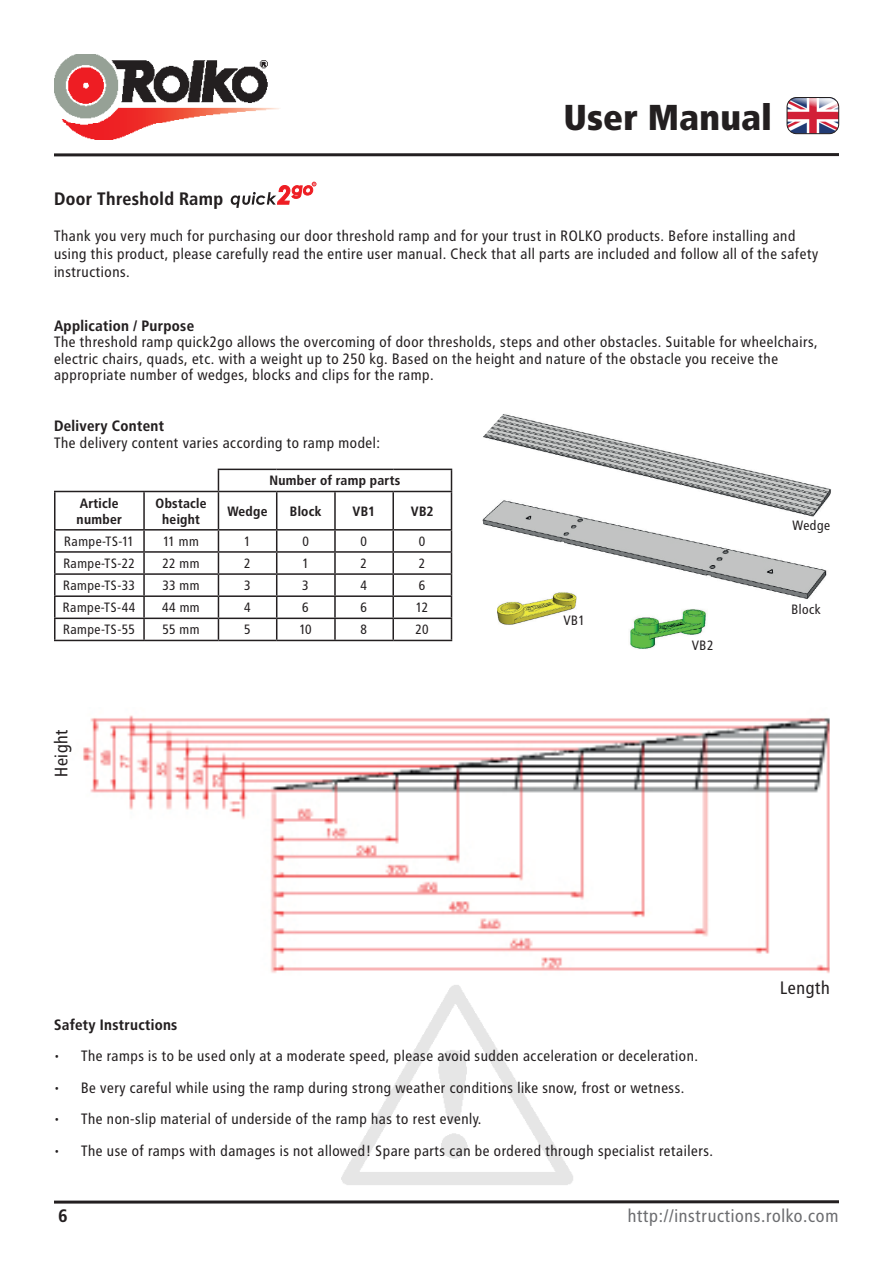
<style>
.page{position:relative;width:893px;height:1263px;background:#fff}
.page>*{position:absolute;margin:0;border:0;box-sizing:border-box;transform-origin:0 0}
.t1{font:900 36px "Transit";color:#231f20}
.t2{font:18px "Transit";color:#6c6d70}
.t3{font:700 18px "Transit";color:#231f20}
.t4{font:18px "Transit";color:#231f20}
.t5{font:15px/18px "Transit";color:#231f20}
.t6{font:700 15px "Transit";color:#231f20}
.t7{font:13.5px "Transit";color:#231f20}
.t8{font:700 13.5px/16.2px "Transit";color:#231f20}
</style>
<div class="page">
<hr style="left:54px;top:153px;width:785px;height:3px;background:#231f20">
<hr style="left:54px;top:1200px;width:785px;height:3px;background:#231f20">
<img style="left:54px;top:54px;width:226px;height:85px">
<img style="left:787px;top:98px;width:52px;height:36px">
<div style="left:787px;top:97px;width:52px;height:37px;border:1px solid #231f20;border-radius:9px"></div>
<svg style="left:788px;top:98px;width:50px;height:35px"></svg>
<img style="left:342px;top:985px;width:231px;height:200px">
<hr style="left:276px;top:492px;width:1px;height:37px;background:#231f20">
<hr style="left:334px;top:492px;width:2px;height:37px;background:#231f20">
<hr style="left:392px;top:492px;width:2px;height:37px;background:#231f20">
<hr style="left:54px;top:529px;width:90px;height:2px;background:#231f20">
<hr style="left:144px;top:529px;width:74px;height:2px;background:#231f20">
<hr style="left:218px;top:529px;width:59px;height:2px;background:#231f20">
<hr style="left:277px;top:529px;width:58px;height:2px;background:#231f20">
<hr style="left:335px;top:529px;width:58px;height:2px;background:#231f20">
<hr style="left:334px;top:531px;width:2px;height:20px;background:#231f20">
<hr style="left:393px;top:529px;width:59px;height:2px;background:#231f20">
<hr style="left:392px;top:531px;width:2px;height:20px;background:#231f20">
<hr style="left:54px;top:551px;width:90px;height:2px;background:#231f20">
<hr style="left:144px;top:551px;width:74px;height:2px;background:#231f20">
<hr style="left:218px;top:551px;width:59px;height:2px;background:#231f20">
<hr style="left:277px;top:551px;width:58px;height:2px;background:#231f20">
<hr style="left:335px;top:551px;width:58px;height:2px;background:#231f20">
<hr style="left:334px;top:553px;width:2px;height:20px;background:#231f20">
<hr style="left:393px;top:551px;width:59px;height:2px;background:#231f20">
<hr style="left:392px;top:553px;width:2px;height:20px;background:#231f20">
<hr style="left:54px;top:573px;width:90px;height:2px;background:#231f20">
<hr style="left:144px;top:573px;width:74px;height:2px;background:#231f20">
<hr style="left:218px;top:573px;width:59px;height:2px;background:#231f20">
<hr style="left:277px;top:573px;width:58px;height:2px;background:#231f20">
<hr style="left:335px;top:573px;width:58px;height:2px;background:#231f20">
<hr style="left:334px;top:575px;width:2px;height:20px;background:#231f20">
<hr style="left:393px;top:573px;width:59px;height:2px;background:#231f20">
<hr style="left:392px;top:575px;width:2px;height:20px;background:#231f20">
<hr style="left:54px;top:595px;width:90px;height:2px;background:#231f20">
<hr style="left:144px;top:595px;width:74px;height:2px;background:#231f20">
<hr style="left:218px;top:595px;width:59px;height:2px;background:#231f20">
<hr style="left:277px;top:595px;width:58px;height:2px;background:#231f20">
<hr style="left:335px;top:595px;width:58px;height:2px;background:#231f20">
<hr style="left:334px;top:597px;width:2px;height:21px;background:#231f20">
<hr style="left:393px;top:595px;width:59px;height:2px;background:#231f20">
<hr style="left:392px;top:597px;width:2px;height:21px;background:#231f20">
<hr style="left:54px;top:618px;width:90px;height:1px;background:#231f20">
<hr style="left:144px;top:618px;width:74px;height:1px;background:#231f20">
<hr style="left:218px;top:618px;width:59px;height:1px;background:#231f20">
<hr style="left:277px;top:618px;width:58px;height:1px;background:#231f20">
<svg style="left:276px;top:531px;width:1px;height:109px"></svg>
<hr style="left:335px;top:618px;width:58px;height:1px;background:#231f20">
<hr style="left:334px;top:619px;width:2px;height:21px;background:#231f20">
<hr style="left:393px;top:618px;width:59px;height:1px;background:#231f20">
<hr style="left:392px;top:619px;width:2px;height:21px;background:#231f20">
<hr style="left:54px;top:491px;width:90px;height:1px;background:#231f20">
<hr style="left:54px;top:492px;width:2px;height:37px;background:#231f20">
<hr style="left:218px;top:491px;width:59px;height:1px;background:#231f20">
<hr style="left:277px;top:491px;width:58px;height:1px;background:#231f20">
<hr style="left:335px;top:491px;width:58px;height:1px;background:#231f20">
<hr style="left:393px;top:491px;width:59px;height:1px;background:#231f20">
<hr style="left:54px;top:531px;width:2px;height:20px;background:#231f20">
<hr style="left:54px;top:553px;width:2px;height:20px;background:#231f20">
<hr style="left:54px;top:575px;width:2px;height:20px;background:#231f20">
<hr style="left:54px;top:597px;width:2px;height:21px;background:#231f20">
<hr style="left:54px;top:619px;width:2px;height:21px;background:#231f20">
<hr style="left:54px;top:640px;width:90px;height:1px;background:#231f20">
<hr style="left:218px;top:469px;width:59px;height:1px;background:#231f20">
<svg style="left:218px;top:470px;width:1px;height:21px"></svg>
<hr style="left:277px;top:469px;width:58px;height:1px;background:#231f20">
<hr style="left:335px;top:469px;width:58px;height:1px;background:#231f20">
<hr style="left:393px;top:469px;width:59px;height:1px;background:#231f20">
<svg style="left:451px;top:470px;width:1px;height:21px"></svg>
<hr style="left:451px;top:492px;width:1px;height:37px;background:#231f20">
<svg style="left:451px;top:531px;width:1px;height:109px"></svg>
<hr style="left:218px;top:640px;width:59px;height:1px;background:#231f20">
<hr style="left:277px;top:640px;width:58px;height:1px;background:#231f20">
<hr style="left:335px;top:640px;width:58px;height:1px;background:#231f20">
<hr style="left:393px;top:640px;width:59px;height:1px;background:#231f20">
<hr style="left:144px;top:491px;width:74px;height:1px;background:#231f20">
<hr style="left:143px;top:492px;width:2px;height:37px;background:#231f20">
<hr style="left:218px;top:492px;width:1px;height:37px;background:#231f20">
<hr style="left:143px;top:531px;width:2px;height:20px;background:#231f20">
<hr style="left:143px;top:553px;width:2px;height:20px;background:#231f20">
<hr style="left:143px;top:575px;width:2px;height:20px;background:#231f20">
<hr style="left:143px;top:597px;width:2px;height:21px;background:#231f20">
<hr style="left:143px;top:619px;width:2px;height:21px;background:#231f20">
<svg style="left:218px;top:531px;width:1px;height:109px"></svg>
<hr style="left:144px;top:640px;width:74px;height:1px;background:#231f20">
<svg style="left:231px;top:182px;width:85px;height:26px"></svg>
<img style="left:482px;top:520px;width:345px;height:79px">
<img style="left:482px;top:414px;width:349px;height:106px">
<img style="left:630px;top:609px;width:77px;height:40px">
<img style="left:497px;top:591px;width:80px;height:34px">
<img style="left:83px;top:715px;width:747px;height:259px">
<h1 class="t1" style="left:563px;top:95px;width:210px">User Manual</h1>
<p class="t3" style="left:54px;top:188px;width:171px">Door Threshold Ramp</p>
<p class="t5" style="left:54px;top:226px;width:766px">Thank you very much for purchasing our door threshold ramp and for your trust in ROLKO products. Before installing and using this product, please carefully read the entire user manual. Check that all parts are included and follow all of the safety instructions.</p>
<p class="t6" style="left:54px;top:316px;width:142px">Application / Purpose</p>
<p class="t5" style="left:54px;top:334px;width:766px;line-height:16.5px">The threshold ramp quick2go allows the overcoming of door thresholds, steps and other obstacles. Suitable for wheelchairs, electric chairs, quads, etc. with a weight up to 250 kg. Based on the height and nature of the obstacle you receive the appropriate number of wedges, blocks and clips for the ramp.</p>
<p class="t6" style="left:54px;top:417px;width:112px">Delivery Content</p>
<p class="t5" style="left:54px;top:433px;width:328px">The delivery content varies according to ramp model:</p>
<p class="t8" style="left:269px;top:473px;width:133px">Number of ramp parts</p>
<p class="t8" style="left:77px;top:495px;width:47px">Article number</p>
<p class="t8" style="left:156px;top:495px;width:53px;text-align:center">Obstacle height</p>
<p class="t8" style="left:227px;top:503px;width:42px">Wedge</p>
<p class="t8" style="left:290px;top:503px;width:33px">Block</p>
<p class="t8" style="left:353px;top:503px;width:24px">VB1</p>
<p class="t8" style="left:411px;top:503px;width:24px">VB2</p>
<p class="t7" style="left:64px;top:533px;width:72px">Rampe-TS-11</p>
<p class="t7" style="left:163px;top:533px;width:37px">11 mm</p>
<p class="t7" style="left:244px;top:533px;width:9px">1</p>
<p class="t7" style="left:302px;top:533px;width:9px">0</p>
<p class="t7" style="left:361px;top:533px;width:9px">0</p>
<p class="t7" style="left:419px;top:533px;width:9px">0</p>
<p class="t7" style="left:63px;top:555px;width:74px">Rampe-TS-22</p>
<p class="t7" style="left:162px;top:555px;width:39px">22 mm</p>
<p class="t7" style="left:244px;top:555px;width:9px">2</p>
<p class="t7" style="left:302px;top:555px;width:9px">1</p>
<p class="t7" style="left:361px;top:555px;width:9px">2</p>
<p class="t7" style="left:419px;top:555px;width:9px">2</p>
<p class="t7" style="left:63px;top:578px;width:74px">Rampe-TS-33</p>
<p class="t7" style="left:162px;top:578px;width:39px">33 mm</p>
<p class="t7" style="left:244px;top:578px;width:9px">3</p>
<p class="t7" style="left:302px;top:578px;width:9px">3</p>
<p class="t7" style="left:361px;top:578px;width:9px">4</p>
<p class="t7" style="left:419px;top:578px;width:9px">6</p>
<p class="t7" style="left:63px;top:600px;width:74px">Rampe-TS-44</p>
<p class="t7" style="left:162px;top:600px;width:39px">44 mm</p>
<p class="t7" style="left:244px;top:600px;width:9px">4</p>
<p class="t7" style="left:302px;top:600px;width:9px">6</p>
<p class="t7" style="left:361px;top:600px;width:9px">6</p>
<p class="t7" style="left:416px;top:600px;width:14px">12</p>
<p class="t7" style="left:63px;top:622px;width:74px">Rampe-TS-55</p>
<p class="t7" style="left:162px;top:622px;width:39px">55 mm</p>
<p class="t7" style="left:244px;top:622px;width:9px">5</p>
<p class="t7" style="left:300px;top:622px;width:14px">10</p>
<p class="t7" style="left:361px;top:622px;width:9px">8</p>
<p class="t7" style="left:416px;top:622px;width:15px">20</p>
<p class="t7" style="left:793px;top:518px;width:40px">Wedge</p>
<p class="t7" style="left:791px;top:602px;width:31px">Block</p>
<p class="t7" style="left:563px;top:612px;width:24px">VB1</p>
<p class="t4" style="left:51px;top:777px;width:50px;rotate:-90deg">Height</p>
<p class="t7" style="left:692px;top:637px;width:24px">VB2</p>
<p class="t6" style="left:54px;top:1015px;width:125px">Safety Instructions</p>
<p class="t5" style="left:54px;top:1047px;width:646px">• The ramps is to be used only at a moderate speed, please avoid sudden acceleration or deceleration.</p>
<p class="t5" style="left:54px;top:1079px;width:633px">• Be very careful while using the ramp during strong weather conditions like snow, frost or wetness.</p>
<p class="t5" style="left:54px;top:1110px;width:430px">• The non-slip material of underside of the ramp has to rest evenly.</p>
<p class="t5" style="left:54px;top:1142px;width:661px">• The use of ramps with damages is not allowed! Spare parts can be ordered through specialist retailers.</p>
<p class="t4" style="left:780px;top:977px;width:52px">Length</p>
<p class="t3" style="left:59px;top:1205px;width:11px">6</p>
<p class="t2" style="left:628px;top:1206px;width:213px">http://instructions.rolko.com</p>
</div>
